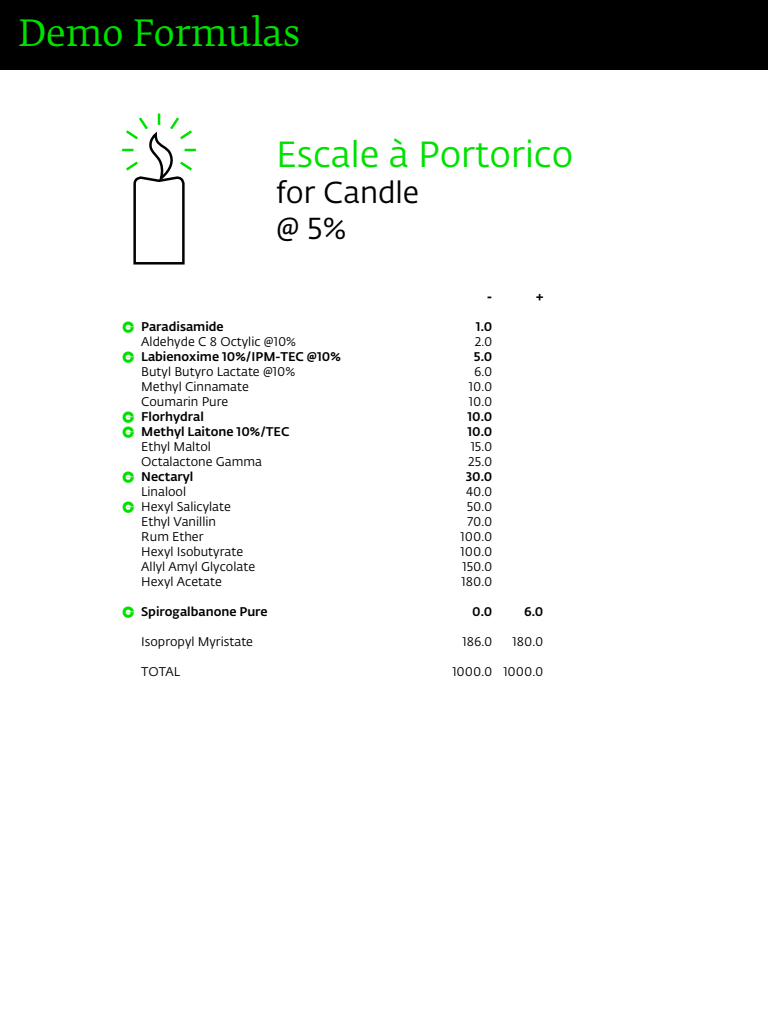
<style>
.page{position:relative;width:768px;height:1024px;background:#fff}
.page>*{position:absolute;margin:0;border:0;box-sizing:border-box;transform-origin:0 0}
.t1{font:36px "Fedra Sans Alt Pro Book LF";color:#00e100}
.t2{font:36px "Fedra Serif B Pro";color:#00e100}
.t3{font:30px/36px "Fedra Sans Alt Pro Book LF";color:#000}
.t4{font:12.5px/15px "Fedra Sans Alt Pro Book LF";color:#000}
.t5{font:12.5px/15px "Fedra Sans Alt Pro Med LF";color:#000}
.t6{font:12.5px/15px "Givaubats";color:#00e100}
.t7{font:12.5px "Fedra Sans Alt Pro Bold LF";color:#000}
</style>
<div class="page">
<div style="left:0;top:0;width:768px;height:70px;background:#000"></div>
<svg style="left:122px;top:114px;width:74px;height:151px"></svg>
<h1 class="t2" style="left:18px;top:13px;width:284px">Demo Formulas</h1>
<h1 class="t1" style="left:276px;top:129px;width:299px">Escale à Portorico</h1>
<h2 class="t3" style="left:276px;top:174px;width:145px">for Candle @ 5%</h2>
<p class="t5" style="left:141px;top:318px;width:84px">Paradisamide</p>
<p class="t4" style="left:141px;top:333px;width:156px">Aldehyde C 8 Octylic @10%</p>
<p class="t5" style="left:141px;top:348px;width:201px">Labienoxime 10%/IPM-TEC @10%</p>
<p class="t4" style="left:141px;top:363px;width:156px">Butyl Butyro Lactate @10%<br>Methyl Cinnamate<br>Coumarin Pure</p>
<p class="t5" style="left:141px;top:408px;width:150px">Florhydral<br>Methyl Laitone 10%/TEC</p>
<p class="t4" style="left:141px;top:438px;width:122px">Ethyl Maltol<br>Octalactone Gamma</p>
<p class="t5" style="left:141px;top:468px;width:54px">Nectaryl</p>
<p class="t4" style="left:141px;top:483px;width:115px">Linalool<br>Hexyl Salicylate<br>Ethyl Vanillin<br>Rum Ether<br>Hexyl Isobutyrate<br>Allyl Amyl Glycolate<br>Hexyl Acetate</p>
<p class="t5" style="left:141px;top:603px;width:128px">Spirogalbanone Pure</p>
<p class="t4" style="left:141px;top:633px;width:113px">Isopropyl Myristate</p>
<p class="t4" style="left:141px;top:663px;width:40px">TOTAL</p>
<p class="t6" style="left:122px;top:322px;width:14px">N</p>
<p class="t6" style="left:122px;top:352px;width:14px">N</p>
<p class="t6" style="left:122px;top:412px;width:14px">N<br>N</p>
<p class="t6" style="left:122px;top:472px;width:14px">N</p>
<p class="t6" style="left:122px;top:502px;width:14px">N</p>
<p class="t6" style="left:122px;top:607px;width:14px">N</p>
<p class="t7" style="left:487px;top:286px;width:7px">-</p>
<p class="t5" style="left:476px;top:318px;width:18px">1.0</p>
<p class="t4" style="left:475px;top:333px;width:19px">2.0</p>
<p class="t5" style="left:474px;top:348px;width:20px">5.0</p>
<p class="t4" style="left:469px;top:363px;width:25px;text-align:center">6.0<br>10.0<br>10.0</p>
<p class="t5" style="left:467px;top:408px;width:26px">10.0<br>10.0</p>
<p class="t4" style="left:468px;top:438px;width:26px">15.0<br>25.0</p>
<p class="t5" style="left:466px;top:468px;width:28px">30.0</p>
<p class="t4" style="left:461px;top:483px;width:33px;text-align:center">40.0<br>50.0<br>70.0<br>100.0<br>100.0<br>150.0<br>180.0</p>
<p class="t5" style="left:472px;top:603px;width:22px">0.0</p>
<p class="t4" style="left:463px;top:633px;width:31px">186.0</p>
<p class="t4" style="left:452px;top:663px;width:42px">1000.0</p>
<p class="t7" style="left:536px;top:286px;width:9px">+</p>
<p class="t5" style="left:524px;top:603px;width:21px">6.0</p>
<p class="t4" style="left:513px;top:633px;width:32px">180.0</p>
<p class="t4" style="left:503px;top:663px;width:42px">1000.0</p>
</div>
